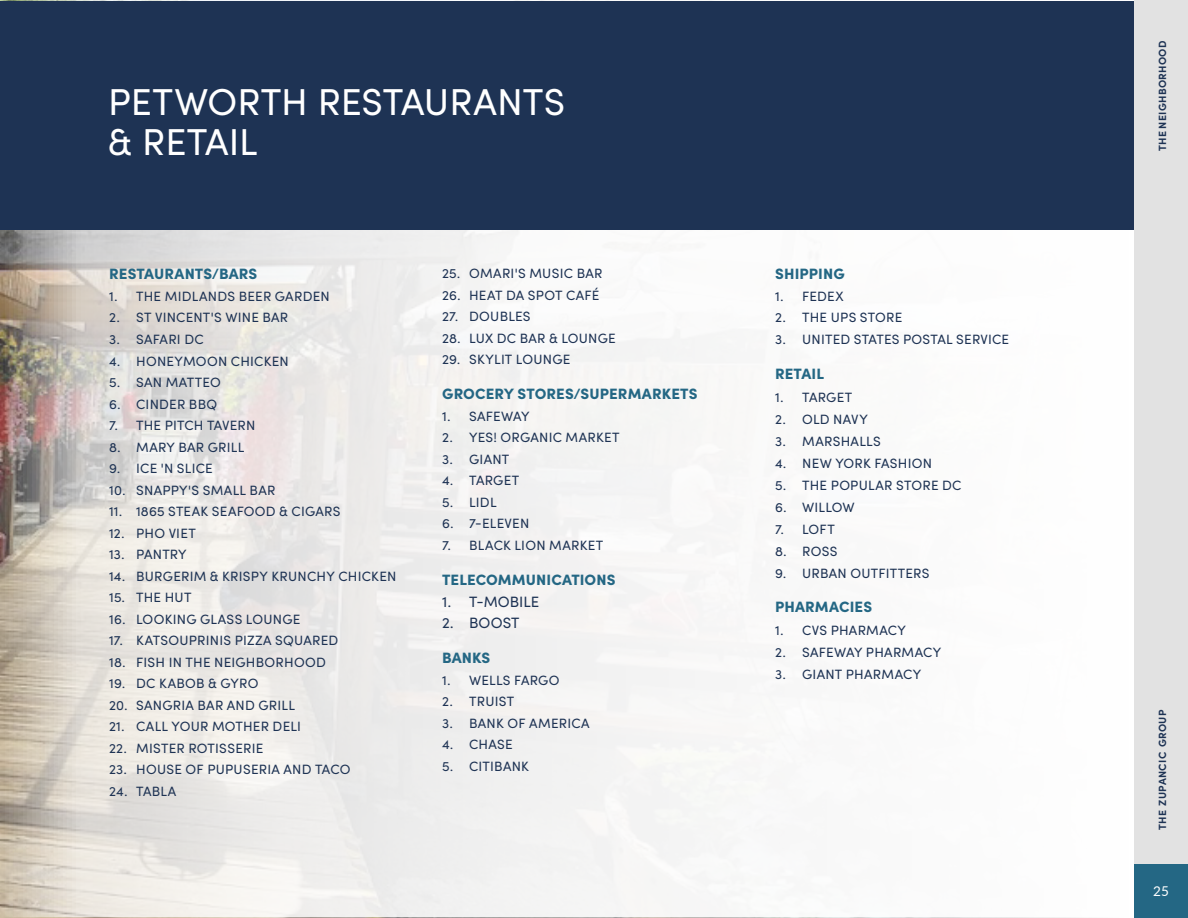
<style>
.page{position:relative;width:1188px;height:918px;background:#fff}
.page>*{position:absolute;margin:0;border:0;box-sizing:border-box;transform-origin:0 0}
.H2__No_TOC{font:37.5px/40.5px "Sofia Pro";color:#fff}
.t1{font:900 15px "Sofia Pro";letter-spacing:.01em;color:#246784}
.t2{font:15px "Sofia Pro";letter-spacing:.005em;color:#1e3354}
.t3{font:13.5px "Sofia Pro";letter-spacing:.02em;color:#1e3354}
.t4{font:13.5px "Lato";color:#fff}
.t5{font:700 10.5px "Sofia Pro";letter-spacing:.03em;color:#1e3354}
</style>
<div class="page">
<svg style="left:1px;top:230px;width:694px;height:687px;fill:#eeedec"></svg>
<div style="left:0;top:1px;width:1134px;height:229px;background:#1e3354"></div>
<div style="left:1134px;top:0;width:54px;height:918px;background:#e2e2e2"></div>
<div style="left:1134px;top:864px;width:54px;height:54px;background:#246784"></div>
<p class="H2__No_TOC" style="left:108px;top:79px;width:459px">PETWORTH RESTAURANTS &amp; RETAIL</p>
<h5 class="t1" style="left:109px;top:262px;width:150px">RESTAURANTS/BARS</h5>
<p class="t3" style="left:109px;top:286px;width:222px">1. THE MIDLANDS BEER GARDEN</p>
<p class="t3" style="left:109px;top:308px;width:181px">2. ST VINCENT'S WINE BAR</p>
<p class="t3" style="left:109px;top:329px;width:96px">3. SAFARI DC</p>
<p class="t3" style="left:109px;top:351px;width:181px">4. HONEYMOON CHICKEN</p>
<p class="t3" style="left:109px;top:372px;width:113px">5. SAN MATTEO</p>
<p class="t3" style="left:109px;top:394px;width:110px">6. CINDER BBQ</p>
<p class="t3" style="left:109px;top:415px;width:148px">7. THE PITCH TAVERN</p>
<p class="t3" style="left:109px;top:437px;width:137px">8. MARY BAR GRILL</p>
<p class="t3" style="left:109px;top:458px;width:105px">9. ICE 'N SLICE</p>
<p class="t3" style="left:109px;top:480px;width:168px">10. SNAPPY'S SMALL BAR</p>
<p class="t3" style="left:109px;top:501px;width:233px">11. 1865 STEAK SEAFOOD &amp; CIGARS</p>
<p class="t3" style="left:109px;top:523px;width:88px">12. PHO VIET</p>
<p class="t3" style="left:109px;top:545px;width:79px">13. PANTRY</p>
<p class="t3" style="left:109px;top:566px;width:289px">14. BURGERIM &amp; KRISPY KRUNCHY CHICKEN</p>
<p class="t3" style="left:109px;top:588px;width:84px">15. THE HUT</p>
<p class="t3" style="left:109px;top:609px;width:193px">16. LOOKING GLASS LOUNGE</p>
<p class="t3" style="left:109px;top:631px;width:231px">17. KATSOUPRINIS PIZZA SQUARED</p>
<p class="t3" style="left:109px;top:652px;width:218px">18. FISH IN THE NEIGHBORHOOD</p>
<p class="t3" style="left:109px;top:674px;width:151px">19. DC KABOB &amp; GYRO</p>
<p class="t3" style="left:109px;top:695px;width:187px">20. SANGRIA BAR AND GRILL</p>
<p class="t3" style="left:109px;top:717px;width:193px">21. CALL YOUR MOTHER DELI</p>
<p class="t3" style="left:109px;top:738px;width:156px">22. MISTER ROTISSERIE</p>
<p class="t3" style="left:109px;top:760px;width:243px">23. HOUSE OF PUPUSERIA AND TACO</p>
<p class="t3" style="left:109px;top:781px;width:69px">24. TABLA</p>
<p class="t3" style="left:442px;top:264px;width:162px">25. OMARI'S MUSIC BAR</p>
<p class="t3" style="left:442px;top:285px;width:159px">26. HEAT DA SPOT CAFÉ</p>
<p class="t3" style="left:442px;top:307px;width:90px">27. DOUBLES</p>
<p class="t3" style="left:442px;top:328px;width:175px">28. LUX DC BAR &amp; LOUNGE</p>
<p class="t3" style="left:442px;top:350px;width:130px">29. SKYLIT LOUNGE</p>
<h5 class="t1" style="left:442px;top:382px;width:257px">GROCERY STORES/SUPERMARKETS</h5>
<p class="t3" style="left:442px;top:406px;width:89px">1. SAFEWAY</p>
<p class="t3" style="left:442px;top:428px;width:179px">2. YES! ORGANIC MARKET</p>
<p class="t3" style="left:442px;top:449px;width:69px">3. GIANT</p>
<p class="t3" style="left:442px;top:471px;width:79px">4. TARGET</p>
<p class="t3" style="left:442px;top:492px;width:56px">5. LIDL</p>
<p class="t3" style="left:442px;top:514px;width:89px">6. 7-ELEVEN</p>
<p class="t3" style="left:442px;top:535px;width:163px">7. BLACK LION MARKET</p>
<h5 class="t1" style="left:442px;top:568px;width:175px">TELECOMMUNICATIONS</h5>
<p class="t2" style="left:442px;top:590px;width:99px">1. T-MOBILE</p>
<p class="t2" style="left:442px;top:612px;width:79px">2. BOOST</p>
<h5 class="t1" style="left:442px;top:646px;width:50px">BANKS</h5>
<p class="t3" style="left:442px;top:670px;width:119px">1. WELLS FARGO</p>
<p class="t3" style="left:442px;top:691px;width:74px">2. TRUIST</p>
<p class="t3" style="left:442px;top:713px;width:149px">3. BANK OF AMERICA</p>
<p class="t3" style="left:442px;top:735px;width:72px">4. CHASE</p>
<p class="t3" style="left:442px;top:756px;width:88px">5. CITIBANK</p>
<h5 class="t1" style="left:775px;top:262px;width:71px">SHIPPING</h5>
<p class="t3" style="left:775px;top:286px;width:70px">1. FEDEX</p>
<p class="t3" style="left:775px;top:308px;width:129px">2. THE UPS STORE</p>
<p class="t3" style="left:775px;top:329px;width:236px">3. UNITED STATES POSTAL SERVICE</p>
<h5 class="t1" style="left:775px;top:362px;width:50px">RETAIL</h5>
<p class="t3" style="left:775px;top:388px;width:79px">1. TARGET</p>
<p class="t3" style="left:775px;top:410px;width:94px">2. OLD NAVY</p>
<p class="t3" style="left:775px;top:432px;width:107px">3. MARSHALLS</p>
<p class="t3" style="left:775px;top:454px;width:158px">4. NEW YORK FASHION</p>
<p class="t3" style="left:775px;top:476px;width:188px">5. THE POPULAR STORE DC</p>
<p class="t3" style="left:775px;top:498px;width:81px">6. WILLOW</p>
<p class="t3" style="left:775px;top:520px;width:61px">7. LOFT</p>
<p class="t3" style="left:775px;top:542px;width:64px">8. ROSS</p>
<p class="t3" style="left:775px;top:564px;width:156px">9. URBAN OUTFITTERS</p>
<h5 class="t1" style="left:775px;top:595px;width:99px">PHARMACIES</h5>
<p class="t3" style="left:775px;top:621px;width:132px">1. CVS PHARMACY</p>
<p class="t3" style="left:775px;top:643px;width:168px">2. SAFEWAY PHARMACY</p>
<p class="t3" style="left:775px;top:665px;width:148px">3. GIANT PHARMACY</p>
<p class="t5" style="left:1154px;top:151px;width:36px;rotate:-90deg">The Neighborhood</p>
<p class="t5" style="left:1154px;top:830px;width:122px;rotate:-90deg">THE ZUPANCIC GROUP</p>
<p class="t4" style="left:1153px;top:882px;width:17px">25</p>
</div>
